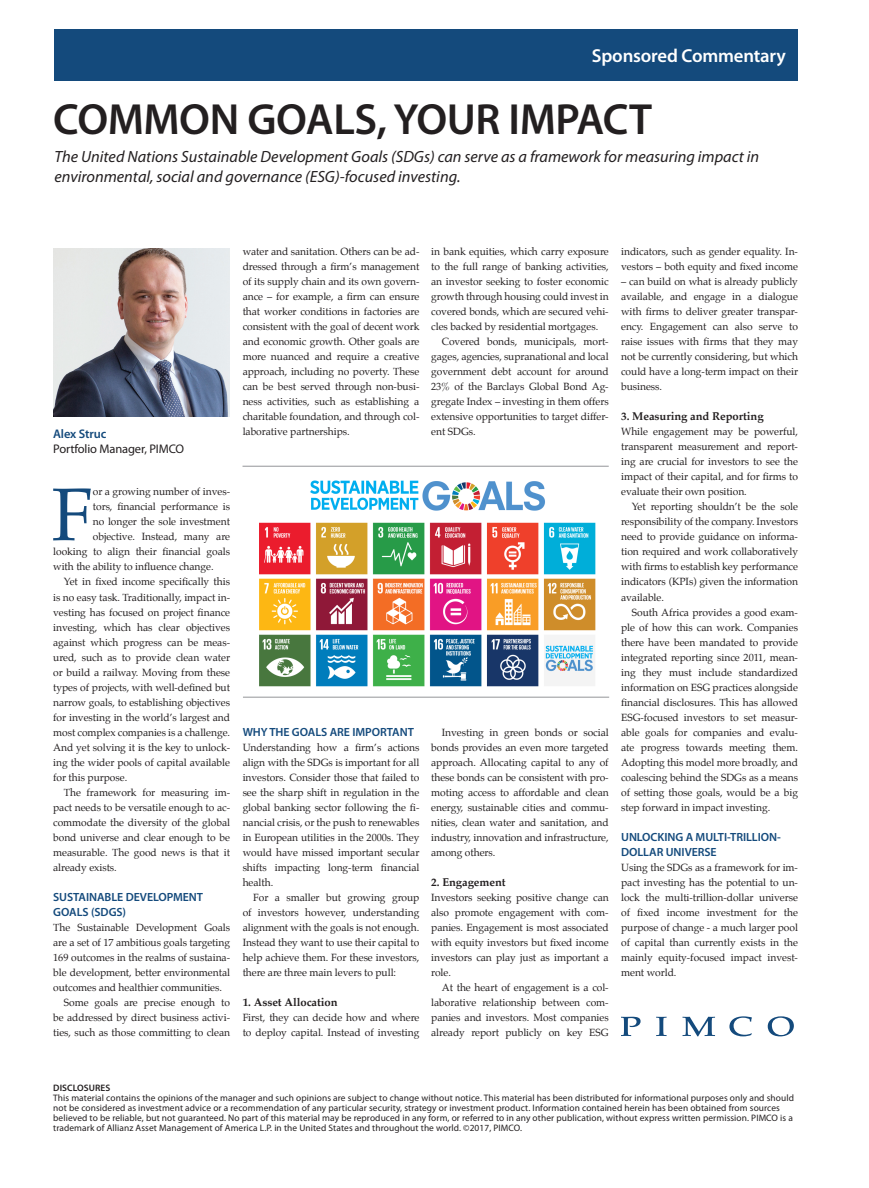
<style>
.page{position:relative;width:869px;height:1188px;background:#fff}
.page>*{position:absolute;margin:0;border:0;box-sizing:border-box;transform-origin:0 0}
._0_04_Body_no_indent{font:74.75px "Palatino";color:#144a7c}
._0_01_Headline{font:600 43.75px "Myriad Pro";letter-spacing:-.01em;color:#231f20}
.t1{font:600 18.75px "Myriad Pro";letter-spacing:-.01em;color:#fff}
._0_04_Body_no_indent-2{font:italic 16.25px/19.5px "Myriad Pro";color:#231f20}
._0_05_Body{font:12.5px/15px "Myriad Pro";letter-spacing:-.01em;color:#231f20}
._0_04_Body_no_indent-3{font:600 11.88px/15px "Myriad Pro";letter-spacing:-.005em;color:#144a7c}
._0_04_Body_no_indent-4{font:700 11.25px "Palatino";letter-spacing:-.005em;color:#231f20}
._0_04_Body_no_indent-5{font:10.25px/15px "Palatino";letter-spacing:-.005em;color:#231f20;text-align:justify}
._0_05_Body-2{font:9.38px/10px "Myriad Pro";letter-spacing:.01em;color:#231f20}
._0_05_Body-3{font:600 9.38px "Myriad Pro";letter-spacing:.01em;color:#231f20}
.s1{font-weight:600;color:#144a7c}
</style>
<div class="page">
<div style="left:0;top:29px;width:797px;height:51px;background:#144a7c"></div>
<svg style="left:621px;top:1016px;width:19px;height:19px"></svg>
<svg style="left:656px;top:1016px;width:10px;height:19px"></svg>
<svg style="left:682px;top:1016px;width:32px;height:20px"></svg>
<svg style="left:729px;top:1016px;width:22px;height:20px"></svg>
<svg style="left:767px;top:1016px;width:26px;height:20px"></svg>
<div style="left:0;top:22px;width:53px;height:113px;background:#fff"></div>
<img style="left:53px;top:248px;width:176px;height:168px">
<img style="left:259px;top:480px;width:337px;height:207px">
<hr style="left:242px;top:466px;width:366px;height:1px;background:#939598">
<hr style="left:243px;top:696px;width:366px;height:1px;background:#939598">
<h3 class="t1" style="left:591px;top:44px;width:195px">Sponsored Commentary</h3>
<p class="_0_01_Headline" style="left:53px;top:92px;width:600px">COMMON GOALS, YOUR IMPACT</p>
<p class="_0_04_Body_no_indent-2" style="left:54px;top:147px;width:706px">The United Nations Sustainable Development Goals (SDGs) can serve as a framework for measuring impact in environmental, social and governance (ESG)-focused investing.</p>
<p class="_0_05_Body" style="left:53px;top:426px;width:132px"><span class="s1">Alex Struc<br></span>Portfolio Manager, PIMCO</p>
<p class="_0_04_Body_no_indent" style="left:52px;top:466px;width:43px">F</p>
<p class="_0_04_Body_no_indent-5" style="left:93px;top:485px;width:139px">or a growing number of inves-</p>
<p class="_0_04_Body_no_indent-5" style="left:93px;top:500px;width:139px">tors, financial performance is</p>
<p class="_0_04_Body_no_indent-5" style="left:93px;top:515px;width:139px">no longer the sole investment</p>
<p class="_0_04_Body_no_indent-5" style="left:93px;top:530px;width:139px">objective. Instead, many are</p>
<p class="_0_04_Body_no_indent-5" style="left:53px;top:545px;width:178px">looking to align their financial goals</p>
<p class="_0_04_Body_no_indent-5" style="left:53px;top:560px;width:162px">with the ability to influence change.</p>
<p class="_0_04_Body_no_indent-5" style="left:53px;top:575px;width:178px;text-indent:11px">Yet in fixed income specifically this is no easy task. Traditionally, impact in&shy;vesting has focused on project finance investing, which has clear objectives against which progress can be meas&shy;ured, such as to provide clean water or build a railway. Moving from these types of projects, with well-defined but narrow goals, to establishing objectives for investing in the world’s largest and most complex companies is a challenge.<br>And yet solving it is the key to unlock&shy;ing the wider pools of capital available for this purpose.</p>
<p class="_0_04_Body_no_indent-5" style="left:53px;top:785px;width:178px;text-indent:11px">The framework for measuring im&shy;pact needs to be versatile enough to ac&shy;commodate the diversity of the global bond universe and clear enough to be measurable. The good news is that it already exists.</p>
<p class="_0_04_Body_no_indent-3" style="left:53px;top:888px;width:151px">SUSTAINABLE DEVELOPMENT<br>GOALS (SDGS)</p>
<p class="_0_04_Body_no_indent-5" style="left:53px;top:920px;width:178px">The Sustainable Development Goals are a set of 17 ambitious goals targeting 169 outcomes in the realms of sustaina&shy;ble development, better environmental outcomes and healthier communities.</p>
<p class="_0_04_Body_no_indent-5" style="left:53px;top:995px;width:178px;text-indent:11px">Some goals are precise enough to be addressed by direct business activi&shy;ties, such as those committing to clean</p>
<p class="_0_04_Body_no_indent-5" style="left:242px;top:245px;width:178px">water and sanitation. Others can be ad&shy;dressed through a firm’s management of its supply chain and its own govern&shy;ance – for example, a firm can ensure that worker conditions in factories are consistent with the goal of decent work and economic growth. Other goals are more nuanced and require a creative approach, including no poverty. These can be best served through non-busi&shy;ness activities, such as establishing a charitable foundation, and through col&shy;laborative partnerships.</p>
<p class="_0_04_Body_no_indent-5" style="left:431px;top:245px;width:179px">in bank equities, which carry exposure to the full range of banking activities, an investor seeking to foster economic growth through housing could invest in covered bonds, which are secured vehi&shy;cles backed by residential mortgages.</p>
<p class="_0_04_Body_no_indent-5" style="left:431px;top:335px;width:179px;text-indent:11px">Covered bonds, municipals, mort&shy;gages, agencies, supranational and local government debt account for around 23% of the Barclays Global Bond Ag&shy;gregate Index – investing in them offers extensive opportunities to target differ&shy;ent SDGs.</p>
<p class="_0_04_Body_no_indent-3" style="left:242px;top:723px;width:173px">WHY THE GOALS ARE IMPORTANT</p>
<p class="_0_04_Body_no_indent-5" style="left:242px;top:740px;width:178px">Understanding how a firm’s actions align with the SDGs is important for all investors. Consider those that failed to see the sharp shift in regulation in the global banking sector following the fi&shy;nancial crisis, or the push to renewables in European utilities in the 2000s. They would have missed important secular shifts impacting long-term financial health.</p>
<p class="_0_04_Body_no_indent-5" style="left:242px;top:890px;width:178px;text-indent:11px">For a smaller but growing group of investors however, understanding alignment with the goals is not enough.<br>Instead they want to use their capital to help achieve them. For these investors, there are three main levers to pull:</p>
<p class="_0_04_Body_no_indent-4" style="left:242px;top:994px;width:96px">1. Asset Allocation</p>
<p class="_0_04_Body_no_indent-5" style="left:242px;top:1010px;width:178px">First, they can decide how and where to deploy capital. Instead of investing</p>
<p class="_0_04_Body_no_indent-5" style="left:431px;top:725px;width:179px;text-indent:11px">Investing in green bonds or social bonds provides an even more targeted approach. Allocating capital to any of these bonds can be consistent with pro&shy;moting access to affordable and clean energy, sustainable cities and commu&shy;nities, clean water and sanitation, and industry, innovation and infrastructure, among others.</p>
<p class="_0_04_Body_no_indent-4" style="left:431px;top:874px;width:76px">2. Engagement</p>
<p class="_0_04_Body_no_indent-5" style="left:431px;top:890px;width:179px">Investors seeking positive change can also promote engagement with com&shy;panies. Engagement is most associated with equity investors but fixed income investors can play just as important a role.</p>
<p class="_0_04_Body_no_indent-5" style="left:431px;top:980px;width:179px;text-indent:11px">At the heart of engagement is a col&shy;laborative relationship between com&shy;panies and investors. Most companies already report publicly on key ESG</p>
<p class="_0_04_Body_no_indent-5" style="left:621px;top:245px;width:178px">indicators, such as gender equality. In&shy;vestors – both equity and fixed income</p>
<p class="_0_04_Body_no_indent-5" style="left:621px;top:275px;width:178px">– can build on what is already publicly available, and engage in a dialogue with firms to deliver greater transpar&shy;ency. Engagement can also serve to raise issues with firms that they may not be currently considering, but which could have a long-term impact on their business.</p>
<p class="_0_04_Body_no_indent-4" style="left:621px;top:409px;width:144px">3. Measuring and Reporting</p>
<p class="_0_04_Body_no_indent-5" style="left:621px;top:425px;width:178px">While engagement may be powerful, transparent measurement and report&shy;ing are crucial for investors to see the impact of their capital, and for firms to evaluate their own position.</p>
<p class="_0_04_Body_no_indent-5" style="left:621px;top:500px;width:178px;text-indent:11px">Yet reporting shouldn’t be the sole responsibility of the company. Investors need to provide guidance on informa&shy;tion required and work collaboratively with firms to establish key performance indicators (KPIs) given the information available.</p>
<p class="_0_04_Body_no_indent-5" style="left:621px;top:605px;width:178px;text-indent:11px">South Africa provides a good exam&shy;ple of how this can work. Companies there have been mandated to provide integrated reporting since 2011, mean&shy;ing they must include standardized information on ESG practices alongside financial disclosures. This has allowed ESG-focused investors to set measur&shy;able goals for companies and evalu&shy;ate progress towards meeting them.<br>Adopting this model more broadly, and coalescing behind the SDGs as a means of setting those goals, would be a big step forward in impact investing.</p>
<p class="_0_04_Body_no_indent-3" style="left:621px;top:828px;width:161px">UNLOCKING A MULTI-TRILLION-<br>DOLLAR UNIVERSE</p>
<p class="_0_04_Body_no_indent-5" style="left:621px;top:860px;width:178px">Using the SDGs as a framework for im&shy;pact investing has the potential to un&shy;lock the multi-trillion-dollar universe of fixed income investment for the purpose of change - a much larger pool of capital than currently exists in the mainly equity-focused impact invest&shy;ment world.</p>
<p class="_0_05_Body-3" style="left:53px;top:1081px;width:59px">DISCLOSURES</p>
<p class="_0_05_Body-2" style="left:53px;top:1092px;width:742px">This material contains the opinions of the manager and such opinions are subject to change without notice. This material has been distributed for informational purposes only and should not be considered as investment advice or a recommendation of any particular security, strategy or investment product. Information contained herein has been obtained from sources believed to be reliable, but not guaranteed. No part of this material may be reproduced in any form, or referred to in any other publication, without express written permission. PIMCO is a trademark of Allianz Asset Management of America L.P. in the United States and throughout the world. ©2017, PIMCO.</p>
</div>
